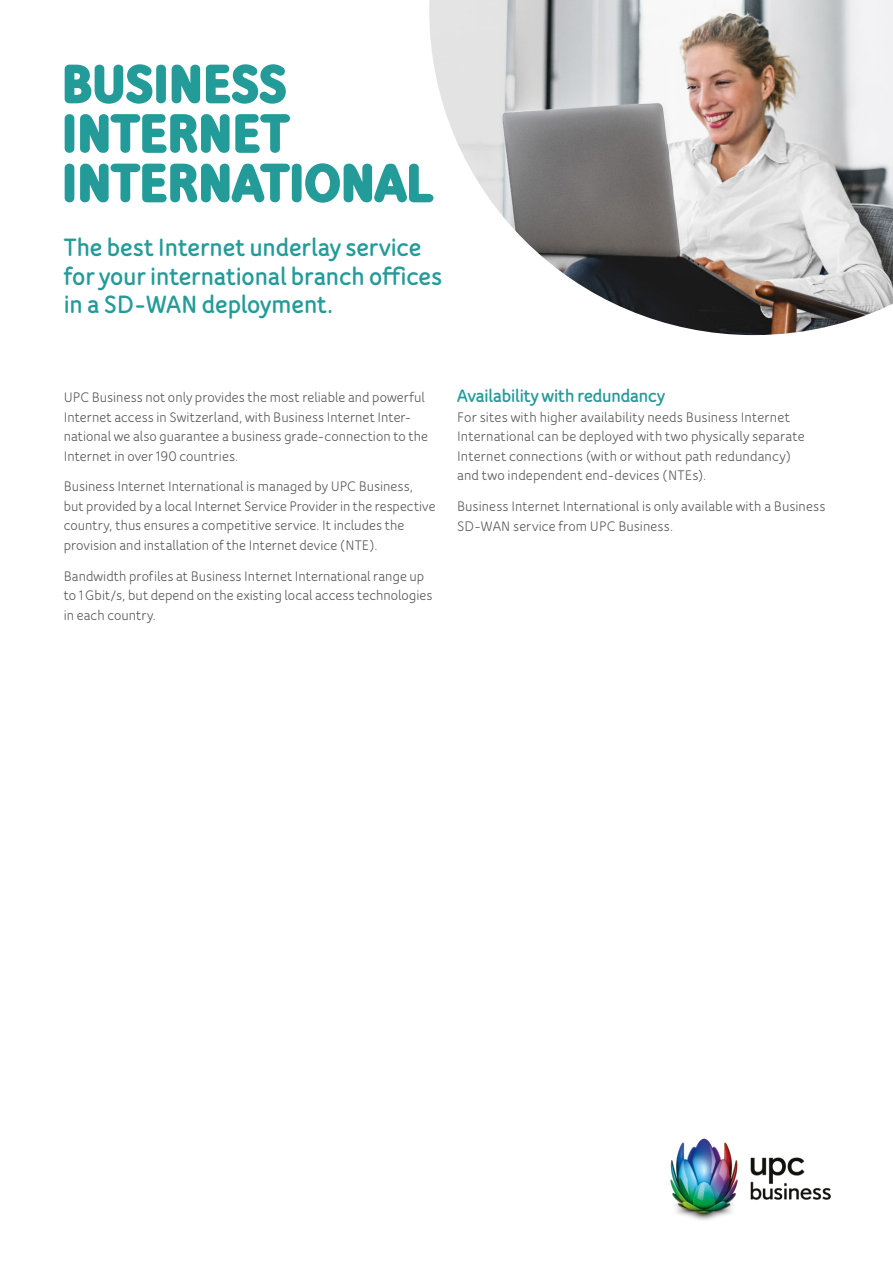
<style>
.page{position:relative;width:893px;height:1263px;background:#fff}
.page>*{position:absolute;margin:0;border:0;box-sizing:border-box;transform-origin:0 0}
.Titel_Sheets{font:900 60px/49.5px "Bloom Speak Title";letter-spacing:-.005em;color:#239b98}
.Lead_18_19{font:800 27px/28.5px "Bloom Speak Body";letter-spacing:-.005em;color:#239b98}
.Zwischentitel_13pt_h{font:800 19.5px "Bloom Speak Title";letter-spacing:-.005em;color:#239b98}
.Fliess_halbe_BZ{font:500 15px/19.5px "Bloom Speak Body";letter-spacing:.005em;color:#575756}
</style>
<div class="page">
<img style="left:670px;top:1138px;width:161px;height:82px">
<img style="left:429px;top:0;width:464px;height:335px">
<p class="Titel_Sheets" style="left:62px;top:59px;width:226px">BUSINESS</p>
<p class="Titel_Sheets" style="left:62px;top:109px;width:372px">INTERNET<br>INTERNATIONAL</p>
<p class="Lead_18_19" style="left:64px;top:233px;width:380px">The best Internet underlay service for your international branch offices in a SD-WAN deployment.</p>
<p class="Fliess_halbe_BZ" style="left:64px;top:388px;width:366px">UPC Business not only provides the most reliable and powerful Internet access in Switzerland, with Business Internet Inter&shy;national we also guarantee a business grade--connection to the Internet in over 190 countries.</p>
<p class="Fliess_halbe_BZ" style="left:64px;top:477px;width:373px">Business Internet International is managed by UPC Business, but provided by a local Internet Service Provider in the respective country, thus ensures a competitive service. It includes the provision and installation of the Internet device (NTE).</p>
<p class="Fliess_halbe_BZ" style="left:64px;top:566px;width:370px">Bandwidth profiles at Business Internet International range up to 1 Gbit/s, but depend on the existing local access technologies in each country.</p>
<p class="Zwischentitel_13pt_h" style="left:457px;top:384px;width:210px">Availability with redundancy</p>
<p class="Fliess_halbe_BZ" style="left:457px;top:407px;width:349px">For sites with higher availability needs Business Internet International can be deployed with two physically separate Internet connections (with or without path redundancy) and two independent end-devices (NTEs).</p>
<p class="Fliess_halbe_BZ" style="left:457px;top:496px;width:370px">Business Internet International is only available with a Business<br>SD-WAN service from UPC Business.</p>
</div>
